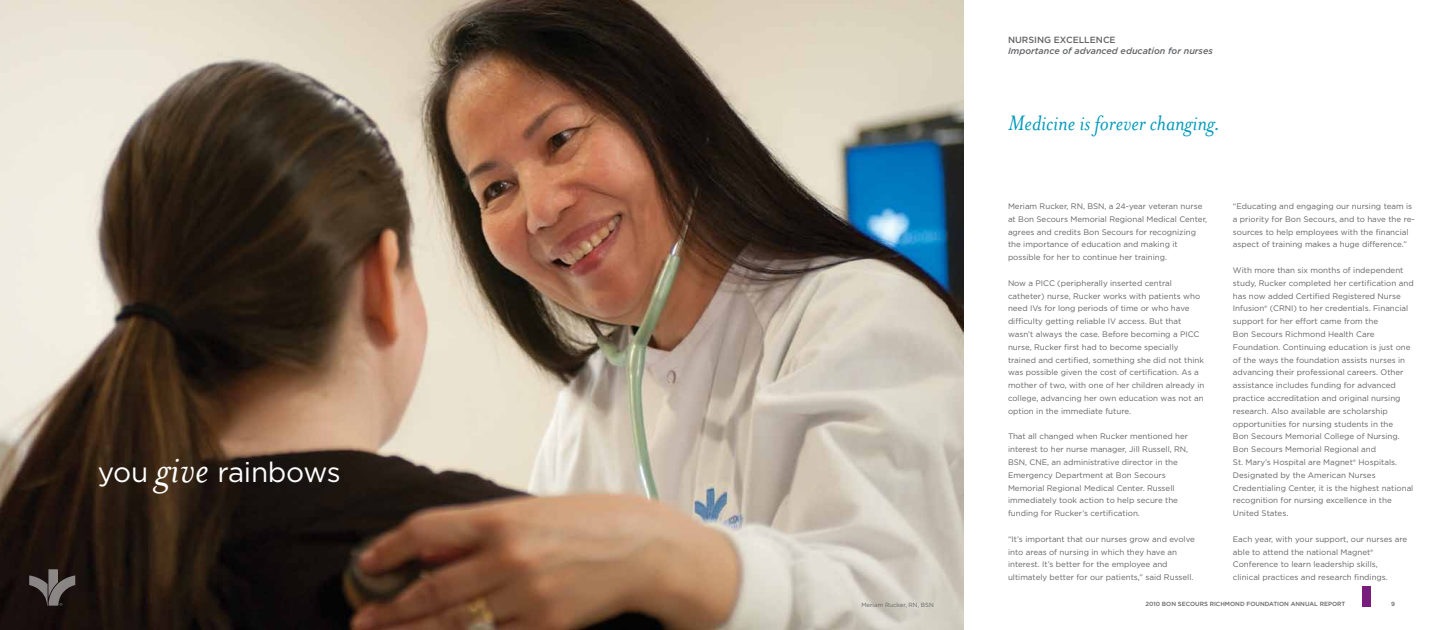
<style>
.page{position:relative;width:1440px;height:630px;background:#fff}
.page>*{position:absolute;margin:0;border:0;box-sizing:border-box;transform-origin:0 0}
.t1{font:28px "Gotham";letter-spacing:-.01em;color:#fff}
.t2{font:italic 24px "Mrs Eaves";color:#009abb}
.t3{font:italic 500 9px "Gotham";color:#636466}
.t4{font:500 9px "Gotham";color:#636466}
.t5{font:8px/12.8px "Gotham";color:#636466}
.t6{font:500 6px "Gotham";color:#636466}
.t7{font:6px "Gotham";color:#636466}
.s1{font-family:"Mrs Eaves";font-style:italic;font-size:44px}
</style>
<div class="page">
<img style="left:0;top:0;width:963px;height:630px">
<svg style="left:29px;top:569px;width:46px;height:37px;background:#4b4442"></svg>
<div style="left:1363px;top:586px;width:8px;height:20px;background:#781d7d"></div>
<h1 class="t1" style="left:98px;top:454px;width:244px">you <span class="s1">give</span> rainbows</h1>
<p class="t7" style="left:861px;top:601px;width:74px">Meriam Rucker, RN, BSN</p>
<p class="t4" style="left:1008px;top:34px;width:109px">NURSING EXCELLENCE</p>
<p class="t3" style="left:1008px;top:45px;width:207px">Importance of advanced education for nurses</p>
<h2 class="t2" style="left:1008px;top:109px;width:214px">Medicine is forever changing.</h2>
<p class="t5" style="left:1008px;top:200px;width:201px">Meriam Rucker, RN, BSN, a 24-year veteran nurse at Bon Secours Memorial Regional Medical Center, agrees and credits Bon Secours for recognizing the importance of education and making it possible for her to continue her training.</p>
<p class="t5" style="left:1008px;top:276px;width:198px">Now a PICC (peripherally inserted central catheter) nurse, Rucker works with patients who need IVs for long periods of time or who have difficulty getting reliable IV access. But that wasn’t always the case. Before becoming a PICC nurse, Rucker first had to become specially trained and certified, something she did not think was possible given the cost of certification. As a mother of two, with one of her children already in college, advancing her own education was not an option in the immediate future.</p>
<p class="t5" style="left:1008px;top:430px;width:182px">That all changed when Rucker mentioned her interest to her nurse manager, Jill Russell, RN, BSN, CNE, an administrative director in the Emergency Department at Bon Secours Memorial Regional Medical Center. Russell immediately took action to help secure the funding for Rucker’s certification.</p>
<p class="t5" style="left:1008px;top:532px;width:188px">“It’s important that our nurses grow and evolve into areas of nursing in which they have an interest. It’s better for the employee and ultimately better for our patients,” said Russell.</p>
<p class="t6" style="left:1145px;top:600px;width:201px">2010 BON SECOURS RICHMOND FOUNDATION ANNUAL REPORT</p>
<p class="t6" style="left:1391px;top:600px;width:5px">9</p>
<p class="t5" style="left:1233px;top:200px;width:183px">“Educating and engaging our nursing team is a priority for Bon Secours, and to have the re&shy;sources to help employees with the financial aspect of training makes a huge difference.”</p>
<p class="t5" style="left:1233px;top:264px;width:182px">With more than six months of independent study, Rucker completed her certification and has now added Certified Registered Nurse Infusion® (CRNI) to her credentials. Financial support for her effort came from the<br>Bon Secours Richmond Health Care Foundation. Continuing education is just one of the ways the foundation assists nurses in advancing their professional careers. Other assistance includes funding for advanced practice accreditation and original nursing research. Also available are scholarship opportunities for nursing students in the<br>Bon Secours Memorial College of Nursing.<br>Bon Secours Memorial Regional and<br>St. Mary’s Hospital are Magnet® Hospitals.<br>Designated by the American Nurses Credentialing Center, it is the highest national recognition for nursing excellence in the United States.</p>
<p class="t5" style="left:1233px;top:532px;width:176px">Each year, with your support, our nurses are able to attend the national Magnet® Conference to learn leadership skills,<br>clinical practices and research findings.</p>
</div>
